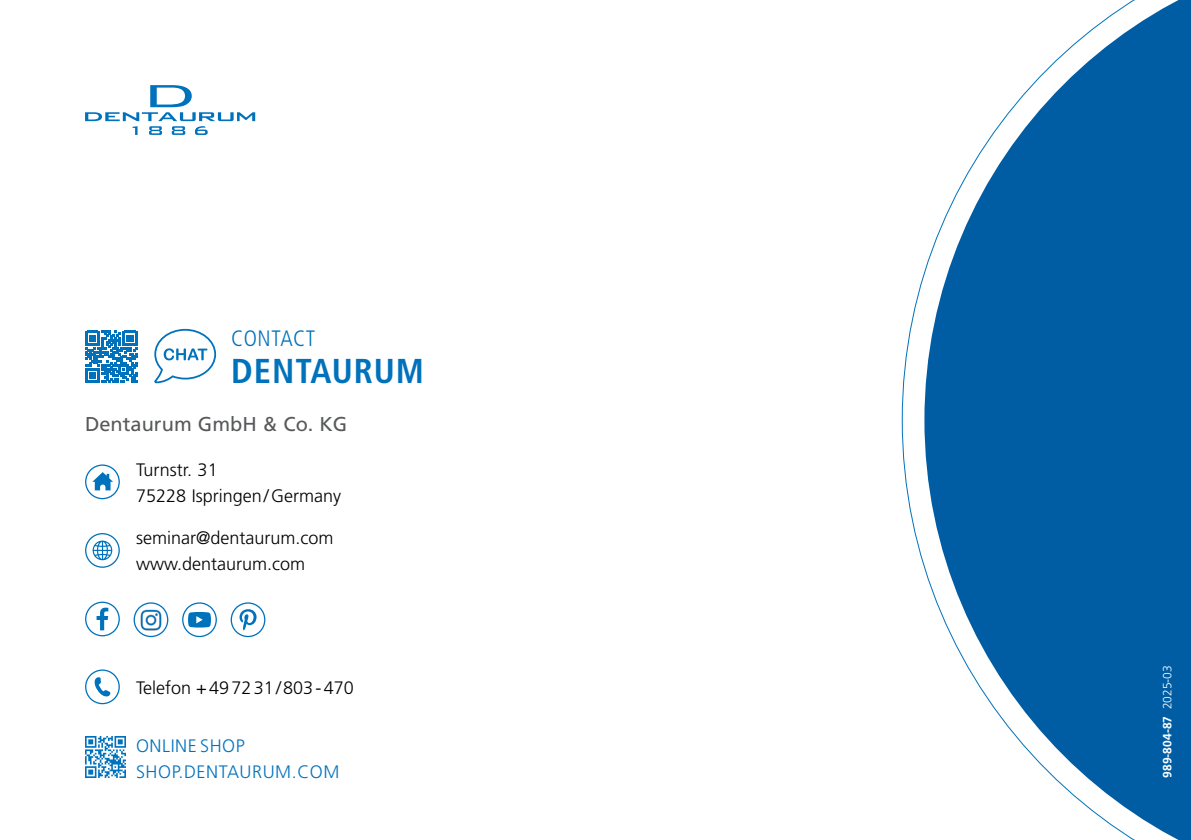
<style>
.page{position:relative;width:1191px;height:840px;background:#fff}
.page>*{position:absolute;margin:0;border:0;box-sizing:border-box;transform-origin:0 0}
.t1{font:700 condensed 34.4px "Frutiger LT Std";letter-spacing:.03em;color:#0072bc}
.t2{font:300 condensed 22.2px "Frutiger LT Std";letter-spacing:.03em;color:#0072bc}
.t3{font:20px "Frutiger LT Std";color:#58595b}
.t4{font:300 18px/26px "Frutiger LT Std";color:#000}
.t5{font:300 18px/26px "Frutiger LT Std";letter-spacing:.03em;color:#0072bc}
.t6{font:700 12px "Frutiger LT Std";color:#fff}
.s1{font-weight:300}
</style>
<div class="page">
<svg style="left:85px;top:533px;width:35px;height:34px"></svg>
<svg style="left:85px;top:464px;width:35px;height:35px"></svg>
<svg style="left:85px;top:330px;width:52px;height:53px"></svg>
<svg style="left:154px;top:328px;width:63px;height:56px"></svg>
<svg style="left:85px;top:669px;width:35px;height:34px"></svg>
<img style="left:85px;top:736px;width:41px;height:41px">
<svg style="left:182px;top:602px;width:35px;height:34px"></svg>
<svg style="left:85px;top:601px;width:35px;height:35px"></svg>
<svg style="left:231px;top:602px;width:34px;height:34px"></svg>
<svg style="left:134px;top:602px;width:34px;height:34px"></svg>
<svg style="left:924px;top:0;width:267px;height:839px;fill:#005da4"></svg>
<svg style="left:85px;top:85px;width:170px;height:50px"></svg>
<p class="t2" style="left:231px;top:326px;width:86px">CONTACT</p>
<h1 class="t1" style="left:231px;top:351px;width:194px">DENTAURUM</h1>
<p class="t3" style="left:85px;top:412px;width:264px">Dentaurum GmbH &amp; Co. KG</p>
<p class="t4" style="left:136px;top:456px;width:207px">Turnstr. 31<br>75228 Ispringen/Germany</p>
<p class="t4" style="left:136px;top:525px;width:199px">seminar@dentaurum.com www.dentaurum.com</p>
<p class="t4" style="left:136px;top:674px;width:219px">Telefon +497231/803 - 470</p>
<p class="t5" style="left:136px;top:732px;width:205px">ONLINE SHOP<br>SHOP.DENTAURUM.COM</p>
<p class="t6" style="left:1160px;top:777px;width:114px;rotate:-90deg">989-804-87 <span class="s1">2025-03</span></p>
</div>
